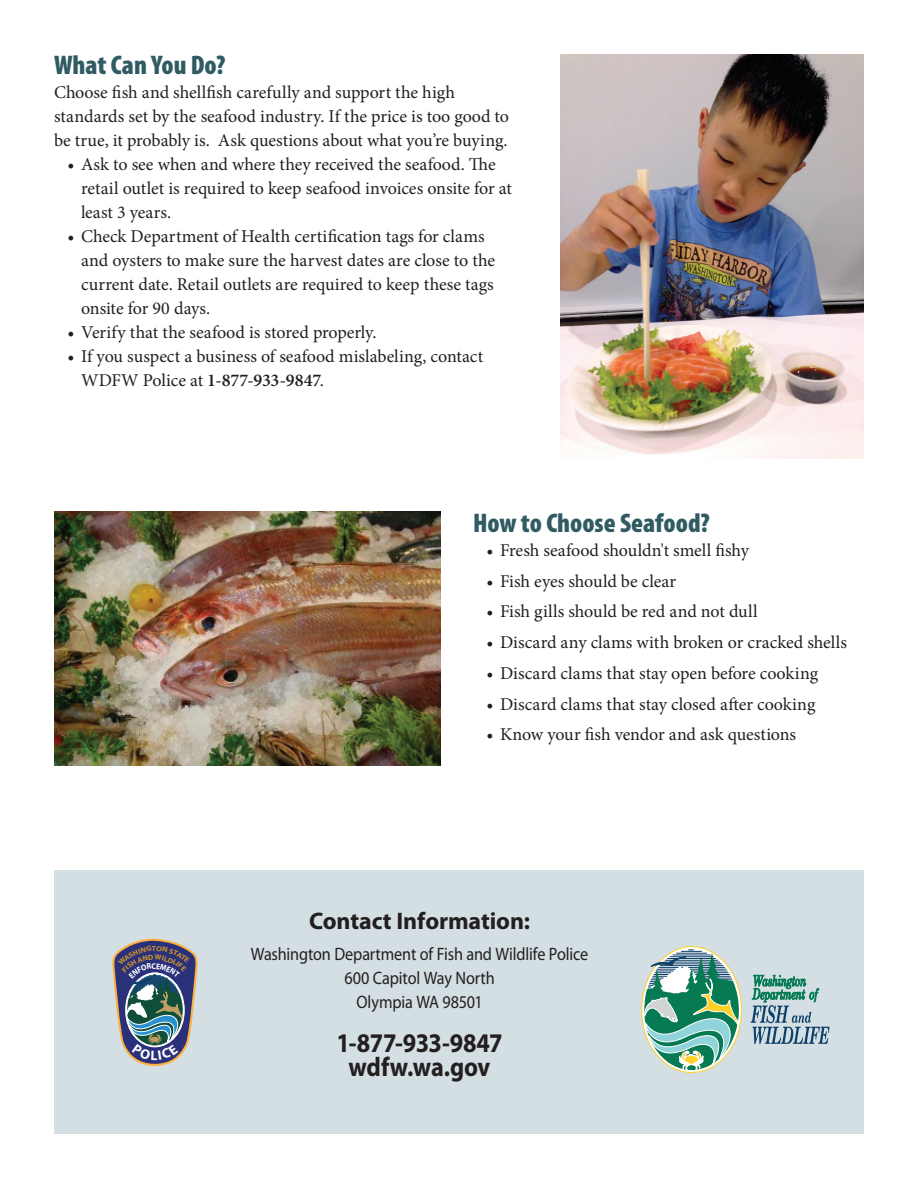
<style>
.page{position:relative;width:918px;height:1188px;background:#fff}
.page>*{position:absolute;margin:0;border:0;box-sizing:border-box;transform-origin:0 0}
.t1{font:900 condensed 27px "Myriad Pro";color:#305b63}
.t2{font:700 27px/24px "Myriad Pro";letter-spacing:-.015em;color:#231f20;text-align:center;scale:.9 1}
.t3{font:700 24px "Myriad Pro";letter-spacing:-.005em;color:#231f20}
.t4{font:18px/24px "Minion Pro";color:#231f20}
.t5{font:18px/24px "Myriad Pro";letter-spacing:-.01em;color:#231f20;text-align:center;scale:.9 1}
.s1{font-weight:600}
</style>
<div class="page">
<div style="left:54px;top:871px;width:810px;height:263px;background:#d4dfe3"></div>
<img style="left:561px;top:54px;width:303px;height:404px">
<svg style="left:644px;top:950px;width:185px;height:121px"></svg>
<img style="left:54px;top:512px;width:387px;height:254px">
<svg style="left:112px;top:939px;width:86px;height:127px"></svg>
<h1 class="t1" style="left:54px;top:48px;width:173px">What Can You Do?</h1>
<p class="t4" style="left:54px;top:81px;width:457px">Choose fish and shellfish carefully and support the high standards set by the seafood industry. If the price is too good to be true, it probably is. Ask questions about what you’re buying.</p>
<p class="t4" style="left:81px;top:153px;width:432px;text-indent:-14px">• Ask to see when and where they received the seafood. The retail outlet is required to keep seafood invoices onsite for at least 3 years.</p>
<p class="t4" style="left:81px;top:225px;width:416px;text-indent:-14px">• Check Department of Health certification tags for clams and oysters to make sure the harvest dates are close to the current date. Retail outlets are required to keep these tags onsite for 90 days.</p>
<p class="t4" style="left:68px;top:321px;width:311px">• Verify that the seafood is stored properly.</p>
<p class="t4" style="left:81px;top:345px;width:404px;text-indent:-14px">• If you suspect a business of seafood mislabeling, contact<br>WDFW Police at <span class="s1">1-877-933-9847</span>.</p>
<h1 class="t1" style="left:473px;top:506px;width:238px">How to Choose Seafood?</h1>
<p class="t4" style="left:487px;top:538px;width:264px">• Fresh seafood shouldn't smell fishy</p>
<p class="t4" style="left:487px;top:569px;width:191px">• Fish eyes should be clear</p>
<p class="t4" style="left:487px;top:600px;width:273px">• Fish gills should be red and not dull</p>
<p class="t4" style="left:487px;top:630px;width:362px">• Discard any clams with broken or cracked shells</p>
<p class="t4" style="left:487px;top:661px;width:333px">• Discard clams that stay open before cooking</p>
<p class="t4" style="left:487px;top:692px;width:330px">• Discard clams that stay closed after cooking</p>
<p class="t4" style="left:487px;top:723px;width:311px">• Know your fish vendor and ask questions</p>
<h2 class="t3" style="left:309px;top:906px;width:222px">Contact Information:</h2>
<p class="t5" style="left:251px;top:942px;width:377px">Washington Department of Fish and Wildlife Police<br>600 Capitol Way North<br>Olympia WA 98501</p>
<h1 class="t2" style="left:336px;top:1030px;width:186px">1-877-933-9847 wdfw.wa.gov</h1>
</div>
